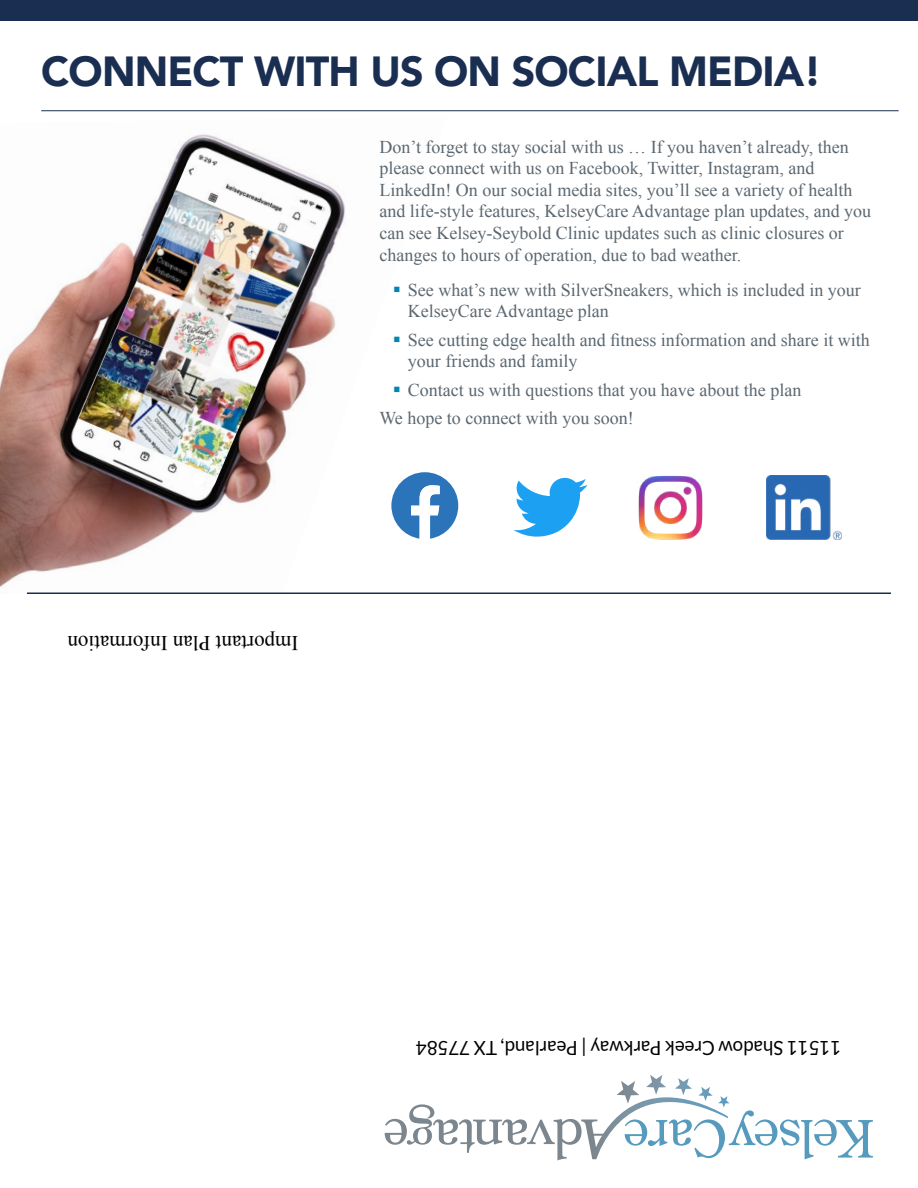
<style>
.page{position:relative;width:918px;height:1188px;background:#fff}
.page>*{position:absolute;margin:0;border:0;box-sizing:border-box;transform-origin:0 0}
.t1{font:900 42px "Avenir LT";letter-spacing:-.02em;color:#1a2e51}
.t2{font:21px "Times New Roman";color:#000}
.t3{font:19.5px "Lato";color:#000;scale:.96 1}
.t4{font:18px/21.6px "Times New Roman";color:#5b6770}
</style>
<div class="page">
<img style="left:0;top:134px;width:345px;height:454px">
<div style="left:0;top:0;width:918px;height:20px;background:#1a2e51"></div>
<hr style="left:27px;top:592px;width:864px;height:2px;background:#1a2e51">
<svg style="left:385px;top:1075px;width:488px;height:86px"></svg>
<hr style="left:41px;top:110px;width:858px;height:1px;background:#1a2e51">
<img style="left:638px;top:475px;width:65px;height:65px">
<img style="left:73px;top:151px;width:257px;height:345px">
<svg style="left:391px;top:472px;width:67px;height:67px"></svg>
<svg style="left:514px;top:477px;width:74px;height:60px"></svg>
<img style="left:766px;top:476px;width:75px;height:63px">
<div style="left:192px;top:473px;width:13px;height:13px;background:#fff;border-radius:50%"></div>
<h1 class="t1" style="left:41px;top:46px;width:782px">CONNECT WITH US ON SOCIAL MEDIA!</h1>
<p class="t4" style="left:379px;top:136px;width:493px">Don’t forget to stay social with us … If you haven’t already, then please connect with us on Facebook, Twitter, Instagram, and LinkedIn! On our social media sites, you’ll see a variety of health and life-style features, KelseyCare Advantage plan updates, and you can see Kelsey-Seybold Clinic updates such as clinic closures or changes to hours of operation, due to bad weather.</p>
<p class="t4" style="left:408px;top:279px;width:454px">See what’s new with SilverSneakers, which is included in your<br>KelseyCare Advantage plan</p>
<p class="t4" style="left:408px;top:329px;width:463px">See cutting edge health and fitness information and share it with your friends and family</p>
<p class="t4" style="left:379px;top:375px;width:423px;line-height:28.3px;text-indent:28px">Contact us with questions that you have about the plan<br>We hope to connect with you soon!</p>
<p class="t2" style="left:299px;top:657px;width:232px;rotate:-180deg">Important Plan Information</p>
<p class="t3" style="left:841px;top:1059px;width:445px;rotate:-180deg">11511 Shadow Creek Parkway | Pearland, TX 77584</p>
</div>
